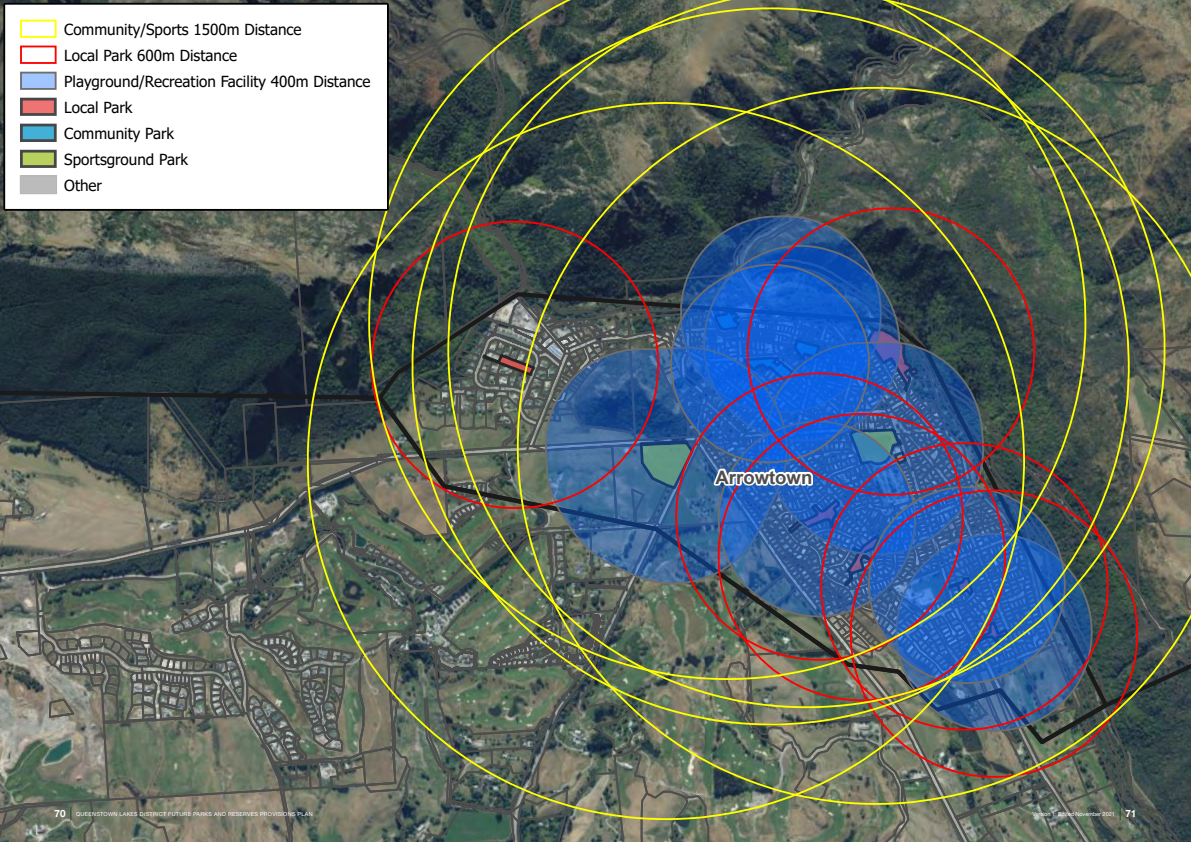
<style>
.page{position:relative;width:1191px;height:842px;background:#fff}
.page>*{position:absolute;margin:0;border:0;box-sizing:border-box;transform-origin:0 0}
.t1{font:700 18.5px "Arial";color:#4e4e4e}
.t2{font:15.2px/26px "Tahoma";color:#000}
.t3{font:5.5px "Helvetica Neue LT Std";letter-spacing:.05em;color:#fff}
.t4{font:5.5px "Helvetica Neue LT Std";color:#fff}
.s1{font-weight:700;font-size:10px}
</style>
<div class="page">
<svg style="left:0;top:0;width:1191px;height:151px;background:#50584a"></svg>
<div style="left:4px;top:4px;width:384px;height:206px;background:#fff"></div>
<div style="left:20px;top:20px;width:37px;height:18px;border:2px solid #ff0"></div>
<div style="left:20px;top:46px;width:37px;height:18px;border:2px solid #f00"></div>
<div style="left:21px;top:73px;width:35px;height:16px;background:#a1c5ff"></div>
<div style="left:20px;top:72px;width:37px;height:18px;border:2px solid #6e6e6e"></div>
<div style="left:20px;top:98px;width:37px;height:18px;background:#f07373;border:3px solid #1a1a1a"></div>
<div style="left:20px;top:124px;width:37px;height:18px;background:#43b1d7;border:3px solid #1a1a1a"></div>
<div style="left:20px;top:150px;width:37px;height:18px;background:#474747"></div>
<div style="left:3px;top:3px;width:386px;height:208px;border:2px solid #000"></div>
<img style="left:0;top:151px;width:1191px;height:691px">
<p class="t2" style="left:64px;top:17px;width:308px">Community/Sports 1500m Distance<br>Local Park 600m Distance<br>Playground/Recreation Facility 400m Distance<br>Local Park<br>Community Park<br>Sportsground Park<br>Other</p>
<p class="t1" style="left:715px;top:464px;width:98px">Arrowtown</p>
<p class="t3" style="left:55px;top:810px;width:260px"><span class="s1">70</span> QUEENSTOWN LAKES DISTRICT FUTURE PARKS AND RESERVES PROVISIONS PLAN</p>
<p class="t4" style="left:1032px;top:810px;width:105px">Version 1: Edited November 2021 <span class="s1">71</span></p>
</div>
